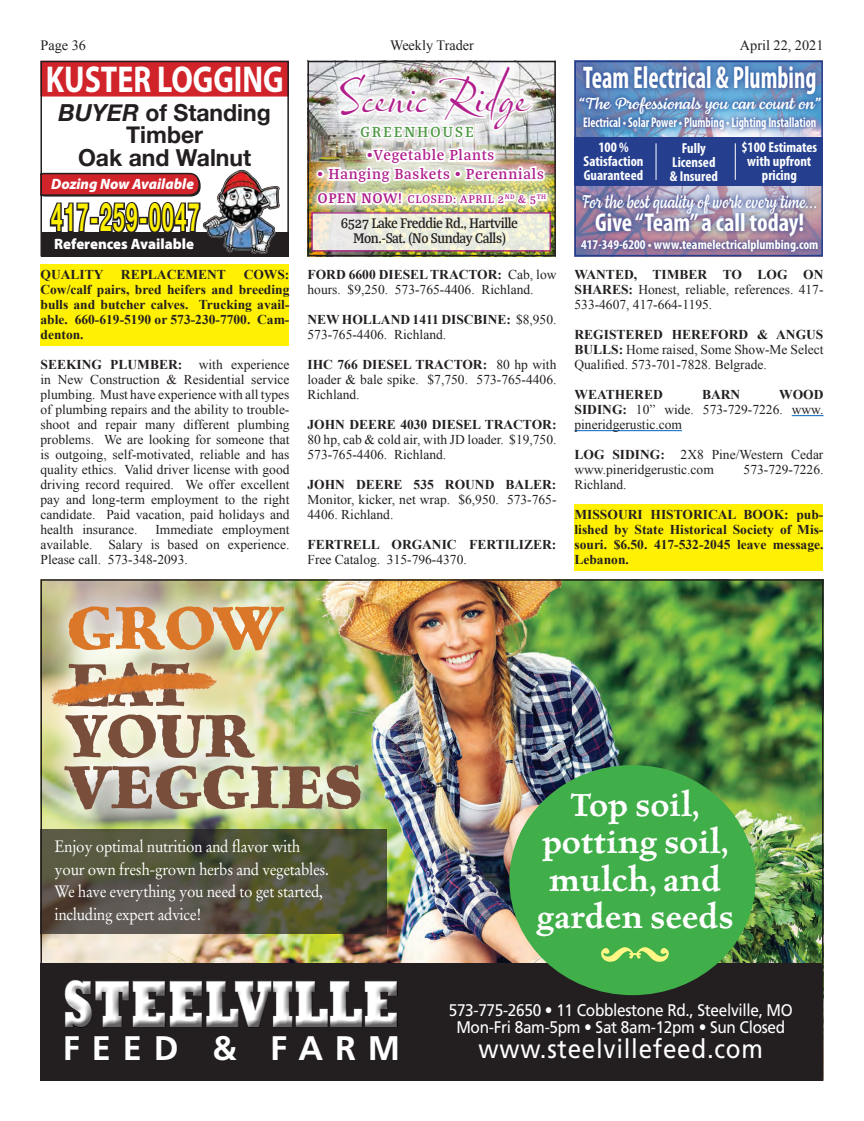
<style>
.page{position:relative;width:864px;height:1121px;background:#fff}
.page>*{position:absolute;margin:0;border:0;box-sizing:border-box;transform-origin:0 0}
.t1{font:800 68.1px "Rockwell";color:#fff;scale:.72 1}
.t2{font:700 67.5px/51px "Celestia Antiqua MVB";color:#794f3c}
.t3{font:700 67.5px/57px "Celestia Antiqua MVB";color:#db7728}
.t4{font:61.5px "Nymphette";color:#fff685}
.t5{font:47.85px "Olicana Fine";color:#b01f8d}
.t6{font:700 39px "Helvetica Neue";letter-spacing:.075em;color:#fff101;scale:.53 1}
.t7{font:700 37.5px "Myriad Pro";color:#fff;scale:.8 1}
.t8{font:600 36px/37.5px "Celestia Antiqua MVB";color:#fff;text-align:center}
.t9{font:700 34.05px "Frutiger";letter-spacing:.35em;color:#fff}
.t10{font:700 condensed 31.5px "Myriad Pro";color:#fff;scale:.78 1}
.t11{font:26.4px "Frutiger";letter-spacing:.03em;color:#fff;scale:.92 1}
.t12{font:700 condensed 25.8px "Myriad Pro";color:#fff;scale:.96 1}
.t13{font:700 23.4px/22.5px "Helvetica Neue";color:#231f20;text-align:center}
.t14{font:18.9px "Lemongrass Script";color:#fff;scale:.78 1}
.t15{font:16.8px/17.2px "Frutiger";letter-spacing:-.02em;color:#fff;text-align:center;scale:.92 1}
.t16{font:16.5px/22.5px "Stempel Garamond";letter-spacing:-.02em;color:#fff;scale:.92 1}
.t17{font:16.5px "Lemongrass Script";color:#fff}
.t18{font:600 15.75px "Bagatela";letter-spacing:.12em;color:#4e9845}
.t19{font:600 15.6px "Bagatela";letter-spacing:.05em;color:#b01f8d}
.t20{font:600 15px/15px "Bagatela";letter-spacing:-.03em;color:#231f20;text-align:center;scale:.93 1}
.t21{font:900 15px "Myriad Pro";color:#fff}
.t22{font:italic 900 15px "Myriad Pro";color:#fff}
.t23{font:700 condensed 14.4px/14.1px "Myriad Pro";color:#fff;text-align:center}
.t24{font:14.25px "Times New Roman";color:#231f20}
.t25{font:700 condensed 13.95px "Myriad Pro";color:#fff;scale:.85 1}
.t26{font:13.5px/15px "Times New Roman";color:#231f20;text-align:justify}
.YELLOW{font:700 13.5px/15px "Times New Roman";color:#231f20;text-align:justify}
.t27{font:700 condensed 13.35px "Myriad Pro";color:#fff}
.t28{font:600 12px "Bagatela";letter-spacing:.05em;color:#b01f8d}
.s1{font-style:italic}
.s2{font-weight:700}
.s3{font-weight:700;font-size:15px}
.s4{font-weight:400}
.s5{color:#794f3c}
</style>
<div class="page">
<div style="left:40px;top:264px;width:250px;height:81px;background:#fff101"></div>
<hr style="left:792px;top:415px;width:31px;height:1px;background:#0563c1">
<hr style="left:574px;top:430px;width:108px;height:1px;background:#0563c1">
<div style="left:574px;top:504px;width:250px;height:66px;background:#fff101"></div>
<img style="left:43px;top:582px;width:778px;height:380px">
<div style="left:40px;top:962px;width:784px;height:118px;background:#231f20"></div>
<div style="left:509px;top:765px;width:247px;height:230px;background:#40ae49;border-radius:50%"></div>
<div style="left:40px;top:581px;width:345px;height:253px;background:#fff;opacity:.95"></div>
<img style="left:43px;top:655px;width:176px;height:65px">
<svg style="left:43px;top:829px;width:344px;height:105px;background:#52523d"></svg>
<div style="left:41px;top:232px;width:248px;height:24px;background:#231f20"></div>
<img style="left:202px;top:169px;width:78px;height:84px">
<svg style="left:43px;top:173px;width:158px;height:59px"></svg>
<div style="left:40px;top:61px;width:249px;height:35px;background:#d1232a"></div>
<div style="left:40px;top:61px;width:249px;height:195px;border:2px solid #231f20"></div>
<img style="left:311px;top:64px;width:242px;height:189px">
<svg style="left:314px;top:218px;width:234px;height:30px;background:#ebecde"></svg>
<div style="left:311px;top:212px;width:240px;height:39px;border:2px solid #b01f8d"></div>
<div style="left:308px;top:133px;width:248px;height:65px;background:#fff;opacity:.75"></div>
<div style="left:308px;top:61px;width:248px;height:195px;border:2px solid #231f20"></div>
<div style="left:308px;top:179px;width:248px;height:39px;background:#fff;opacity:.75"></div>
<img style="left:315px;top:63px;width:234px;height:155px">
<div style="left:574px;top:61px;width:249px;height:195px;background:#253f8e;opacity:.75"></div>
<div style="left:574px;top:137px;width:249px;height:49px;background:#253f8e"></div>
<hr style="left:656px;top:143px;width:1px;height:37px;background:#fff">
<hr style="left:735px;top:143px;width:1px;height:37px;background:#fff">
<p class="t24" style="left:40px;top:36px;width:47px">Page 36</p>
<p class="t24" style="left:390px;top:36px;width:85px">Weekly Trader</p>
<p class="t24" style="left:740px;top:36px;width:85px">April 22, 2021</p>
<p class="t7" style="left:46px;top:55px;width:299px">KUSTER LOGGING</p>
<p class="t13" style="left:58px;top:100px;width:214px"><span class="s1">BUYER</span> of Standing<br>Timber<br>Oak and Walnut</p>
<p class="t6" style="left:51px;top:193px;width:282px">417-259-0047</p>
<p class="t21" style="left:54px;top:234px;width:141px">References Available</p>
<p class="t22" style="left:51px;top:174px;width:145px">Dozing Now Available</p>
<p class="YELLOW" style="left:40px;top:267px;width:251px;text-indent:203px">COWS:<br>Cow/calf pairs, bred heifers and breeding bulls and butcher calves. Trucking avail&shy;able. 660-619-5190 or 573-230-7700. Cam&shy;denton.</p>
<p class="t26" style="left:40px;top:357px;width:251px"><span class="s2">SEEKING PLUMBER:</span> with experience in New Construction &amp; Residential service plumbing. Must have experience with all types of plumbing repairs and the ability to trouble&shy;shoot and repair many different plumbing problems. We are looking for someone that is outgoing, self-motivated, reliable and has quality ethics. Valid driver license with good driving record required. We offer excellent pay and long-term employment to the right candidate. Paid vacation, paid holidays and health insurance.</p>
<p class="YELLOW" style="left:40px;top:267px;width:65px">QUALITY</p>
<p class="YELLOW" style="left:121px;top:267px;width:107px">REPLACEMENT</p>
<p class="t26" style="left:40px;top:522px;width:251px;text-indent:115px">Immediate employment available. Salary is based on experience.<br>Please call. 573-348-2093.</p>
<p class="t5" style="left:333px;top:66px;width:204px">Scenic Ridge</p>
<p class="t18" style="left:360px;top:121px;width:115px">GREENHOUSE</p>
<p class="t19" style="left:367px;top:145px;width:129px">•Vegetable Plants</p>
<p class="t19" style="left:317px;top:164px;width:228px">• Hanging Baskets • Perennials</p>
<p class="t28" style="left:318px;top:191px;width:230px"><span class="s3">OPEN NOW!</span> CLOSED: APRIL 2<sup>ND</sup> &amp; 5<sup>TH</sup></p>
<p class="t20" style="left:341px;top:215px;width:192px">6527 Lake Freddie Rd., Hartville<br>Mon.-Sat. (No Sunday Calls)</p>
<p class="t26" style="left:308px;top:267px;width:250px"><span class="s2">FORD 6600 DIESEL TRACTOR:</span> Cab, low hours. $9,250. 573-765-4406. Richland.</p>
<p class="t26" style="left:308px;top:312px;width:251px"><span class="s2">NEW HOLLAND 1411 DISCBINE:</span> $8,950.<br>573-765-4406. Richland.</p>
<p class="t26" style="left:308px;top:357px;width:250px"><span class="s2">IHC 766 DIESEL TRACTOR:</span> 80 hp with loader &amp; bale spike. $7,750. 573-765-4406.<br>Richland.</p>
<p class="t26" style="left:308px;top:417px;width:251px"><span class="s2">JOHN DEERE 4030 DIESEL TRACTOR:<br></span>80 hp, cab &amp; cold air, with JD loader. $19,750.<br>573-765-4406. Richland.</p>
<p class="t26" style="left:308px;top:477px;width:251px"><span class="s2">JOHN DEERE 535 ROUND BALER:<br></span>Monitor, kicker, net wrap. $6,950. 573-765- 4406. Richland.</p>
<p class="YELLOW" style="left:308px;top:537px;width:250px">FERTRELL ORGANIC FERTILIZER:<br><span class="s4">Free Catalog. 315-796-4370.</span></p>
<p class="t10" style="left:583px;top:58px;width:301px">Team Electrical &amp; Plumbing</p>
<p class="t17" style="left:578px;top:93px;width:244px">“The Professionals you can count on”</p>
<p class="t25" style="left:583px;top:114px;width:276px">Electrical • Solar Power • Plumbing • Lighting Installation</p>
<p class="t23" style="left:584px;top:140px;width:62px">100 %<br>Satisfaction<br>Guaranteed</p>
<p class="t23" style="left:670px;top:141px;width:50px">Fully<br>Licensed &amp; Insured</p>
<p class="t23" style="left:741px;top:140px;width:77px">$100 Estimates with upfront pricing</p>
<p class="t14" style="left:582px;top:190px;width:305px">For the best quality of work every time...</p>
<p class="t12" style="left:595px;top:206px;width:219px">Give “Team” a call today!</p>
<p class="t27" style="left:581px;top:236px;width:239px">417-349-6200 • www.teamelectricalplumbing.com</p>
<p class="t26" style="left:574px;top:267px;width:250px"><span class="s2">WANTED, TIMBER TO LOG ON SHARES:</span> Honest, reliable, references. 417- 533-4607, 417-664-1195.</p>
<p class="t26" style="left:574px;top:327px;width:251px"><span class="s2">REGISTERED HEREFORD &amp; ANGUS BULLS:</span> Home raised, Some Show-Me Select Qualified. 573-701-7828. Belgrade.</p>
<p class="YELLOW" style="left:574px;top:387px;width:90px">WEATHERED</p>
<p class="YELLOW" style="left:702px;top:387px;width:40px">BARN</p>
<p class="t26" style="left:574px;top:387px;width:251px;text-indent:205px"><span class="s2">WOOD SIDING:</span> 10” wide. 573-729-7226. www. pineridgerustic.com</p>
<p class="t26" style="left:574px;top:447px;width:250px"><span class="s2">LOG SIDING:</span> 2X8 Pine/Western Cedar www.pineridgerustic.com</p>
<p class="t26" style="left:744px;top:462px;width:81px">573-729-7226.</p>
<p class="t26" style="left:574px;top:477px;width:54px">Richland.</p>
<p class="YELLOW" style="left:574px;top:507px;width:251px">MISSOURI HISTORICAL BOOK: pub&shy;lished by State Historical Society of Mis&shy;souri. $6.50. 417-532-2045 leave message.<br>Lebanon.</p>
<p class="t3" style="left:66px;top:599px;width:216px">GROW<br><span class="s5">EAT</span></p>
<p class="t2" style="left:66px;top:710px;width:298px">YOUR<br>VEGGIES</p>
<p class="t16" style="left:54px;top:835px;width:300px">Enjoy optimal nutrition and flavor with your own fresh-grown herbs and vegetables.<br>We have everything you need to get started, including expert advice!</p>
<h1 class="t1" style="left:63px;top:964px;width:469px">STEELVILLE</h1>
<p class="t9" style="left:63px;top:1028px;width:339px">FEED &amp; FARM</p>
<p class="t8" style="left:536px;top:786px;width:199px">Top soil, potting soil, mulch, and garden seeds</p>
<p class="t4" style="left:600px;top:915px;width:72px">6</p>
<p class="t15" style="left:449px;top:1001px;width:376px">573-775-2650 • 11 Cobblestone Rd., Steelville, MO<br>Mon-Fri 8am-5pm • Sat 8am-12pm • Sun Closed</p>
<p class="t11" style="left:479px;top:1033px;width:311px">www.steelvillefeed.com</p>
</div>
